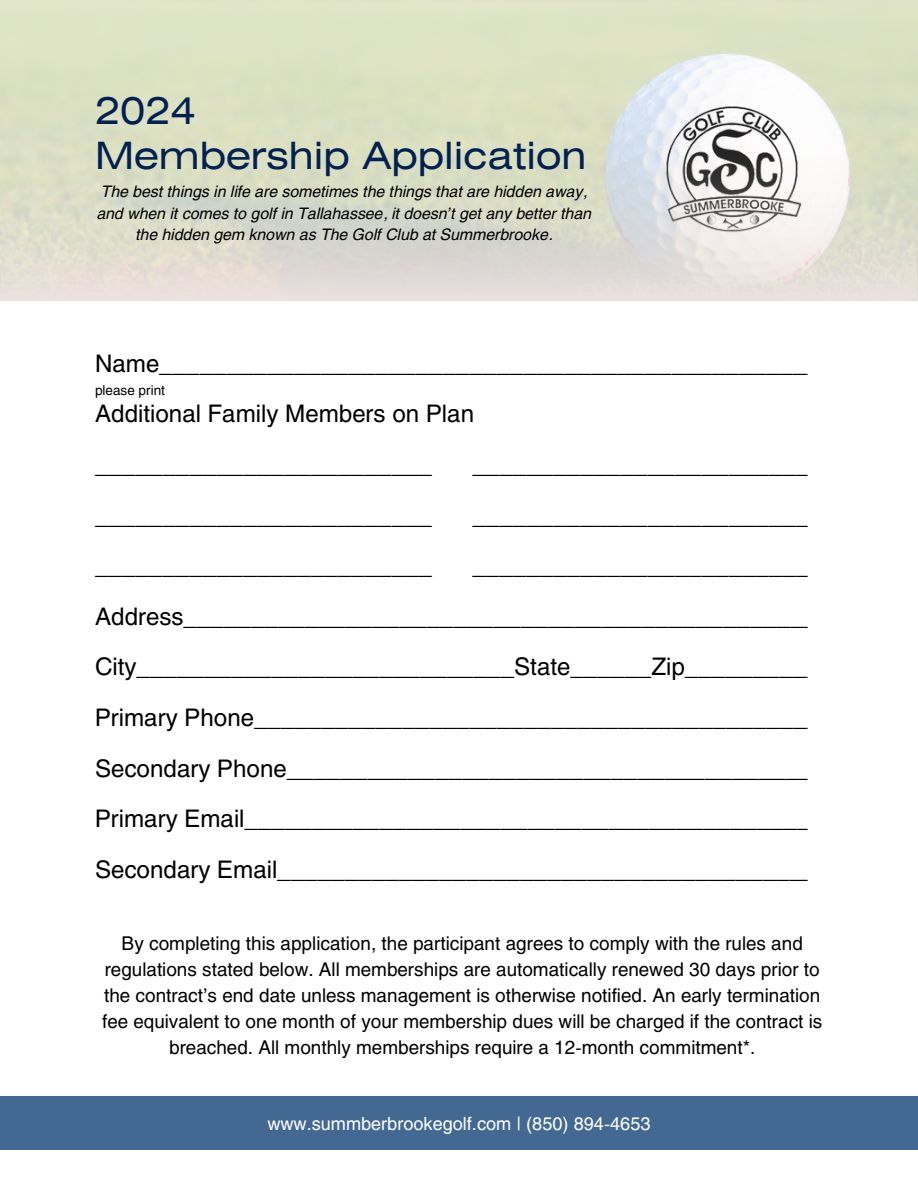
<style>
.page{position:relative;width:918px;height:1188px;background:#fff}
.page>*{position:absolute;margin:0;border:0;box-sizing:border-box;transform-origin:0 0}
.t1{font:37.5px "Helios Ext";color:#032150}
.t2{font:24px/50.7px "Helios";color:#000}
.t3{font:18.75px/26px "Helios";color:#000;text-align:center}
.t4{font:18px "Helios";color:#fff}
.t5{font:italic 15.75px/21.6px "Helios";color:#000;text-align:center}
.t6{font:13.5px "Helios";color:#000}
</style>
<div class="page">
<div style="left:0;top:1096px;width:918px;height:54px;background:#436993"></div>
<img style="left:0;top:33px;width:918px;height:267px">
<p class="t1" style="left:95px;top:97px;width:102px">2024</p>
<p class="t1" style="left:95px;top:142px;width:493px">Membership Application</p>
<p class="t5" style="left:97px;top:180px;width:496px">The best things in life are sometimes the things that are hidden away, and when it comes to golf in Tallahassee, it doesn’t get any better than the hidden gem known as The Golf Club at Summerbrooke.</p>
<p class="t2" style="left:95px;top:337px;width:727px">Name_________________________________________________</p>
<p class="t2" style="left:95px;top:388px;width:381px">Additional Family Members on Plan</p>
<p class="t6" style="left:95px;top:381px;width:72px">please print</p>
<p class="t2" style="left:95px;top:438px;width:339px">_________________________</p>
<p class="t2" style="left:472px;top:438px;width:339px">_________________________</p>
<p class="t2" style="left:95px;top:489px;width:339px">_________________________</p>
<p class="t2" style="left:472px;top:489px;width:339px">_________________________</p>
<p class="t2" style="left:95px;top:540px;width:339px">_________________________</p>
<p class="t2" style="left:472px;top:540px;width:339px">_________________________</p>
<p class="t2" style="left:95px;top:590px;width:737px">Address________________________________________________</p>
<p class="t2" style="left:95px;top:641px;width:740px">City____________________________State______Zip___________<br>Primary Phone___________________________________________</p>
<p class="t2" style="left:95px;top:742px;width:733px">Secondary Phone________________________________________</p>
<p class="t2" style="left:95px;top:793px;width:731px">Primary Email___________________________________________</p>
<p class="t2" style="left:95px;top:843px;width:723px">Secondary Email________________________________________</p>
<p class="t3" style="left:102px;top:930px;width:722px">By completing this application, the participant agrees to comply with the rules and regulations stated below. All memberships are automatically renewed 30 days prior to the contract’s end date unless management is otherwise notified. An early termination fee equivalent to one month of your membership dues will be charged if the contract is breached. All monthly memberships require a 12-month commitment*.</p>
<p class="t4" style="left:267px;top:1112px;width:385px">www.summberbrookegolf.com | (850) 894-4653</p>
</div>
